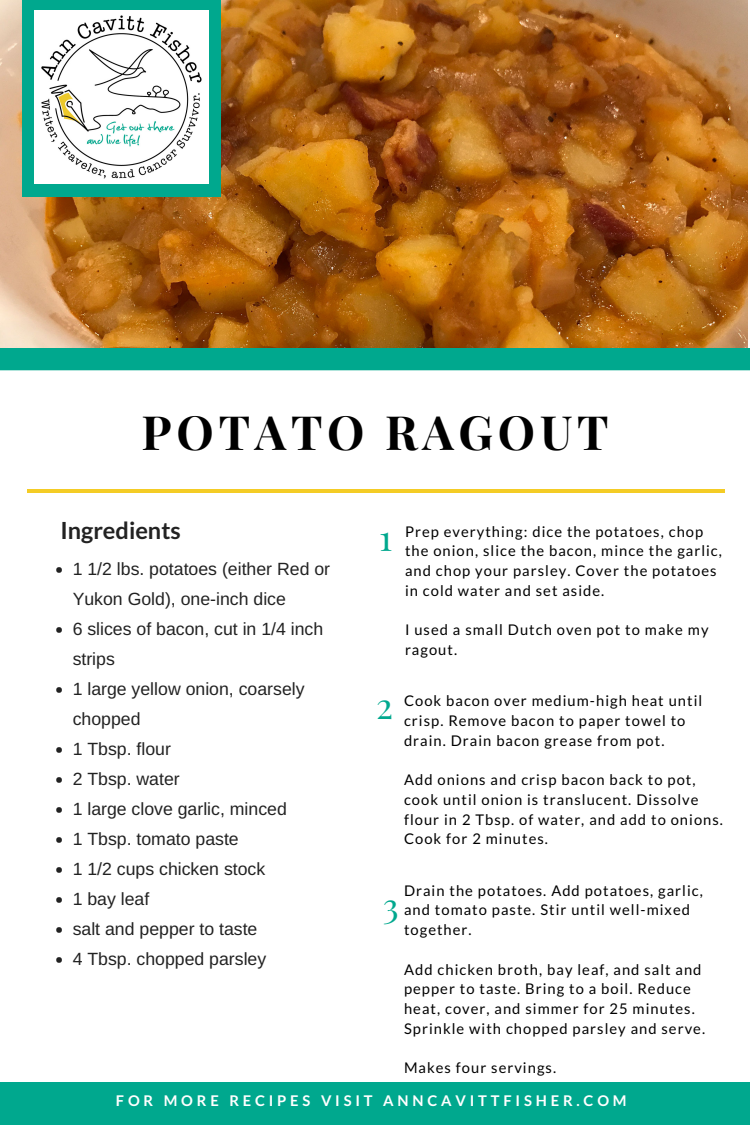
<style>
.page{position:relative;width:750px;height:1125px;background:#fff}
.page>*{position:absolute;margin:0;border:0;box-sizing:border-box;transform-origin:0 0}
.t1{font:700 47.12px "Playfair Display";letter-spacing:.1em;color:#000}
.t2{font:35.38px "Playfair Display";color:#00a88e}
.t3{font:700 23.62px "Lato";color:#222}
.t4{font:17.62px/30px "Arimo";color:#222}
.t5{font:14.75px/19.8px "Lato";letter-spacing:.07em;color:#000}
.t6{font:700 14.75px "Lato";letter-spacing:.26em;color:#fff}
</style>
<div class="page">
<img style="left:0;top:0;width:747px;height:348px">
<hr style="left:28px;top:489px;width:697px;height:4px;background:#f4cc25">
<div style="left:0;top:1083px;width:750px;height:42px;background:#00a88e"></div>
<div style="left:23px;top:0;width:198px;height:197px;background:#00a88e"></div>
<div style="left:0;top:348px;width:750px;height:22px;background:#00a88e"></div>
<img style="left:35px;top:10px;width:173px;height:174px">
<svg style="left:56px;top:567px;width:6px;height:6px"></svg>
<svg style="left:56px;top:627px;width:6px;height:6px"></svg>
<svg style="left:56px;top:687px;width:6px;height:6px"></svg>
<svg style="left:56px;top:747px;width:6px;height:6px"></svg>
<svg style="left:56px;top:777px;width:6px;height:6px"></svg>
<svg style="left:56px;top:807px;width:6px;height:6px"></svg>
<svg style="left:56px;top:837px;width:6px;height:6px"></svg>
<svg style="left:56px;top:867px;width:6px;height:6px"></svg>
<svg style="left:56px;top:897px;width:6px;height:6px"></svg>
<svg style="left:56px;top:927px;width:6px;height:6px"></svg>
<svg style="left:56px;top:957px;width:6px;height:6px"></svg>
<h1 class="t1" style="left:142px;top:399px;width:469px">POTATO RAGOUT</h1>
<h3 class="t3" style="left:60px;top:516px;width:122px">Ingredients</h3>
<p class="t4" style="left:73px;top:554px;width:259px">1 1/2 lbs. potatoes (either Red or<br>Yukon Gold), one-inch dice<br>6 slices of bacon, cut in 1/4 inch strips<br>1 large yellow onion, coarsely chopped<br>1 Tbsp. flour<br>2 Tbsp. water<br>1 large clove garlic, minced<br>1 Tbsp. tomato paste<br>1 1/2 cups chicken stock<br>1 bay leaf<br>salt and pepper to taste<br>4 Tbsp. chopped parsley</p>
<h2 class="t2" style="left:379px;top:513px;width:15px">1</h2>
<h2 class="t2" style="left:376px;top:681px;width:18px">2</h2>
<p class="t5" style="left:405px;top:521px;width:319px">Prep everything: dice the potatoes, chop the onion, slice the bacon, mince the garlic, and chop your parsley. Cover the potatoes in cold water and set aside.</p>
<p class="t5" style="left:405px;top:620px;width:305px">I used a small Dutch oven pot to make my ragout.</p>
<p class="t5" style="left:404px;top:691px;width:300px">Cook bacon over medium-high heat until crisp. Remove bacon to paper towel to drain. Drain bacon grease from pot.</p>
<p class="t5" style="left:404px;top:770px;width:320px">Add onions and crisp bacon back to pot, cook until onion is translucent. Dissolve flour in 2 Tbsp. of water, and add to onions.<br>Cook for 2 minutes.</p>
<p class="t5" style="left:404px;top:880px;width:300px">Drain the potatoes. Add potatoes, garlic, and tomato paste. Stir until well-mixed together.</p>
<p class="t5" style="left:404px;top:959px;width:303px">Add chicken broth, bay leaf, and salt and pepper to taste. Bring to a boil. Reduce heat, cover, and simmer for 25 minutes.<br>Sprinkle with chopped parsley and serve.</p>
<p class="t5" style="left:404px;top:1057px;width:154px">Makes four servings.</p>
<h2 class="t2" style="left:383px;top:880px;width:17px">3</h2>
<p class="t6" style="left:116px;top:1092px;width:512px">FOR MORE RECIPES VISIT ANNCAVITTFISHER.COM</p>
</div>
